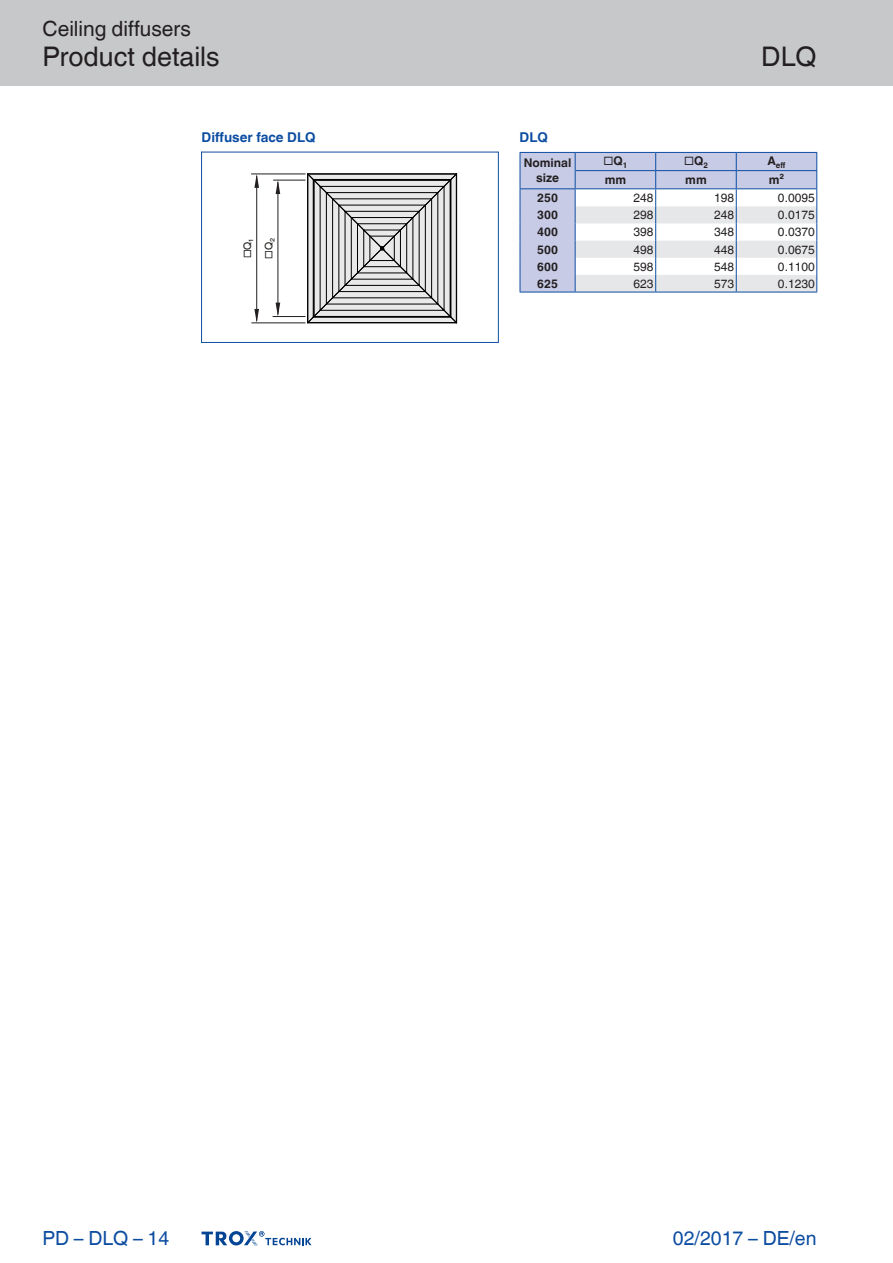
<style>
.page{position:relative;width:893px;height:1263px;background:#fff}
.page>*{position:absolute;margin:0;border:0;box-sizing:border-box;transform-origin:0 0}
.t1{font:27px "TROX Helvetica";color:#231f20}
.t2{font:21px "TROX Helvetica";color:#231f20}
.t3{font:19.5px "TROX Helvetica";color:#0d4da1}
.t4{font:700 13.5px "TROX Helvetica";color:#0d4da1}
.t5{font:12px "TROX Helvetica";color:#231f20}
.t6{font:700 12px/14.4px "TROX Helvetica";color:#231f20;text-align:center}
.t7{font:10.5px "TROX Helvetica";color:#1d1d1b}
.t8{font:700 7.95px "TROX Helvetica";color:#231f20}
</style>
<div class="page">
<div style="left:0;top:0;width:893px;height:85px;background:#c7c8ca"></div>
<svg style="left:202px;top:1231px;width:110px;height:15px"></svg>
<hr style="left:520px;top:292px;width:55px;height:1px;background:#0d4da1">
<hr style="left:575px;top:292px;width:81px;height:1px;background:#0d4da1">
<hr style="left:656px;top:292px;width:80px;height:1px;background:#0d4da1">
<hr style="left:736px;top:292px;width:81px;height:1px;background:#0d4da1">
<svg style="left:520px;top:152px;width:297px;height:140px"></svg>
<svg style="left:307px;top:173px;width:150px;height:150px;background:#b5b5b5"></svg>
<hr style="left:251px;top:174px;width:54px;height:1px;background:#231f20">
<hr style="left:251px;top:323px;width:54px;height:1px;background:#231f20">
<hr style="left:256px;top:176px;width:1px;height:145px;background:#231f20">
<svg style="left:254px;top:174px;width:5px;height:14px"></svg>
<svg style="left:254px;top:309px;width:5px;height:14px"></svg>
<hr style="left:273px;top:180px;width:32px;height:1px;background:#231f20">
<hr style="left:273px;top:316px;width:32px;height:1px;background:#231f20">
<hr style="left:278px;top:182px;width:1px;height:132px;background:#231f20">
<svg style="left:276px;top:180px;width:4px;height:14px"></svg>
<svg style="left:276px;top:303px;width:4px;height:13px"></svg>
<hr style="left:201px;top:152px;width:1px;height:191px;background:#0d4da1">
<hr style="left:498px;top:152px;width:1px;height:191px;background:#0d4da1">
<hr style="left:201px;top:152px;width:297px;height:1px;background:#0d4da1">
<hr style="left:201px;top:342px;width:297px;height:1px;background:#0d4da1">
<h2 class="t2" style="left:43px;top:17px;width:150px">Ceiling diffusers</h2>
<h1 class="t1" style="left:43px;top:41px;width:179px">Product details</h1>
<p class="t4" style="left:202px;top:130px;width:115px">Diffuser face DLQ</p>
<p class="t7" style="left:241px;top:258px;width:22px;rotate:-90deg">□Q₁</p>
<p class="t7" style="left:263px;top:259px;width:23px;rotate:-90deg">□Q₂</p>
<h1 class="t1" style="left:761px;top:41px;width:57px">DLQ</h1>
<p class="t4" style="left:520px;top:130px;width:30px">DLQ</p>
<p class="t6" style="left:524px;top:156px;width:49px">Nominal size</p>
<p class="t6" style="left:603px;top:154px;width:25px">□Q<sub>1</sub></p>
<p class="t6" style="left:684px;top:154px;width:25px">□Q<sub>2</sub></p>
<p class="t8" style="left:767px;top:161px;width:20px"><sup>A</sup>eff</p>
<p class="t6" style="left:605px;top:172px;width:23px">mm</p>
<p class="t6" style="left:685px;top:172px;width:23px">mm</p>
<p class="t6" style="left:769px;top:172px;width:17px">m²</p>
<p class="t6" style="left:537px;top:191px;width:22px">250</p>
<p class="t5" style="left:634px;top:191px;width:22px">248</p>
<p class="t5" style="left:714px;top:191px;width:22px">198</p>
<p class="t5" style="left:778px;top:191px;width:38px">0.0095</p>
<p class="t6" style="left:537px;top:208px;width:22px">300</p>
<p class="t5" style="left:634px;top:208px;width:22px">298</p>
<p class="t5" style="left:714px;top:208px;width:22px">248</p>
<p class="t5" style="left:778px;top:208px;width:38px">0.0175</p>
<p class="t6" style="left:537px;top:225px;width:22px">400</p>
<p class="t5" style="left:634px;top:225px;width:22px">398</p>
<p class="t5" style="left:714px;top:225px;width:22px">348</p>
<p class="t5" style="left:778px;top:225px;width:38px">0.0370</p>
<p class="t6" style="left:537px;top:242px;width:22px">500</p>
<p class="t5" style="left:634px;top:242px;width:22px">498</p>
<p class="t5" style="left:714px;top:242px;width:22px">448</p>
<p class="t5" style="left:778px;top:242px;width:38px">0.0675</p>
<p class="t6" style="left:537px;top:259px;width:22px">600</p>
<p class="t5" style="left:634px;top:259px;width:22px">598</p>
<p class="t5" style="left:714px;top:259px;width:22px">548</p>
<p class="t5" style="left:778px;top:259px;width:38px">0.1100</p>
<p class="t6" style="left:537px;top:276px;width:22px">625</p>
<p class="t5" style="left:634px;top:277px;width:22px">623</p>
<p class="t5" style="left:714px;top:277px;width:22px">573</p>
<p class="t5" style="left:778px;top:277px;width:38px">0.1230</p>
<h3 class="t3" style="left:43px;top:1227px;width:128px">PD – DLQ – 14</h3>
<h3 class="t3" style="left:673px;top:1227px;width:145px">02/2017 – DE/en</h3>
</div>
